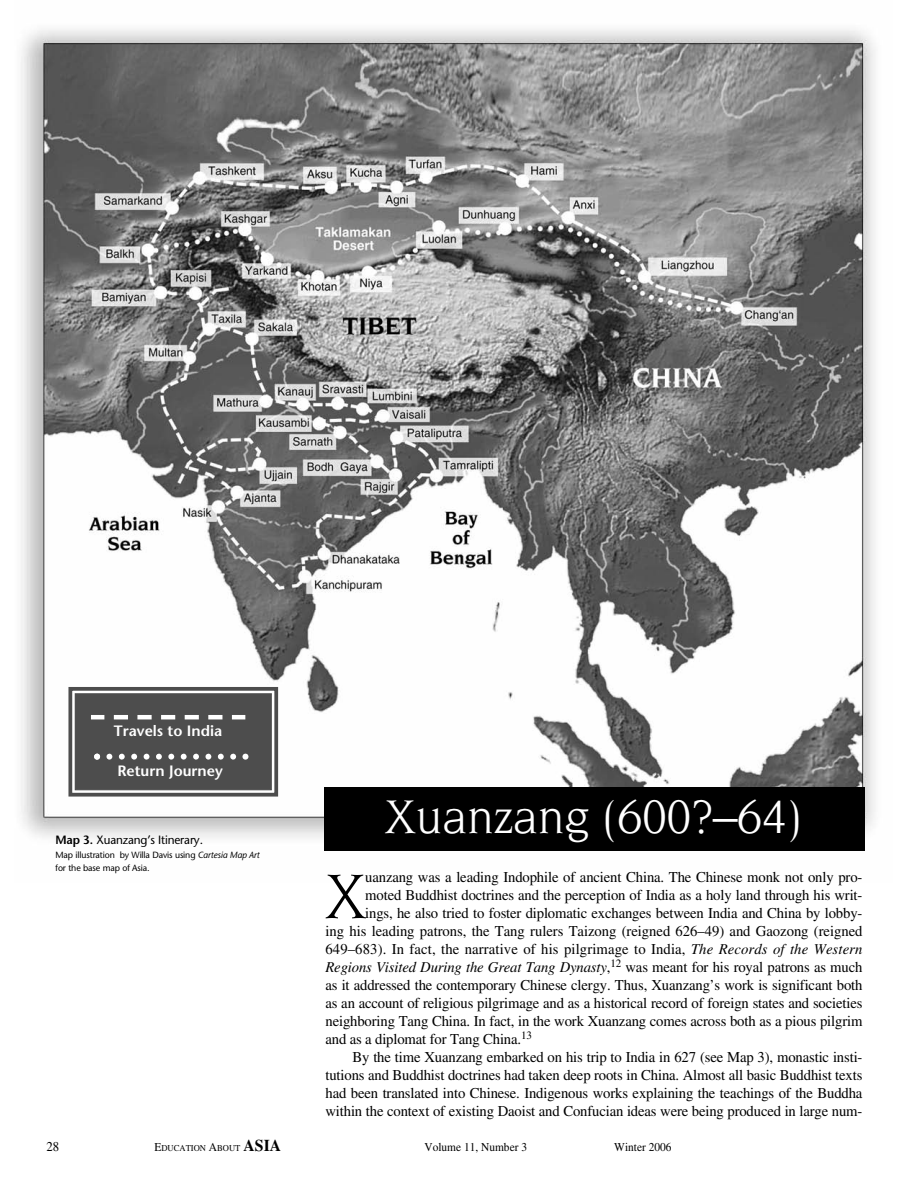
<style>
.page{position:relative;width:918px;height:1188px;background:#fff}
.page>*{position:absolute;margin:0;border:0;box-sizing:border-box;transform-origin:0 0}
.t1{font:67.8px "Novarese";color:#000}
.t2{font:51px "Novarese";letter-spacing:-.01em;color:#fff}
.t3{font:15px/18px "EAA Times";letter-spacing:-.01em;color:#000;text-align:justify}
.t4{font:15px "EAA Times Italic TT";letter-spacing:-.01em;color:#000}
.t5{font:600 15px "Stone Sans";color:#fff}
.t6{font:13.5px "EAA Times";color:#000;scale:.95 1}
.t7{font:12px "EAA Times";color:#000;scale:.95 1}
.t8{font:12px "Stone Sans";letter-spacing:-.01em;color:#000}
.t9{font:9px/13.5px "Stone Sans";letter-spacing:-.01em;color:#000}
.t10{font:9px "EAA Times";color:#000;scale:.95 1}
.s1{font-weight:600}
.s2{font-style:italic}
.s3{font-family:"EAA Times Italic TT"}
.s4{font-family:"EAA Times"}
.s5{font-size:12px}
.s6{font-family:"EAA Times Bold TT";font-size:16.5px}
</style>
<div class="page">
<img style="left:21px;top:29px;width:854px;height:822px">
<div style="left:324px;top:787px;width:540px;height:64px;background:#000"></div>
<div style="left:73px;top:687px;width:204px;height:109px;background:linear-gradient(to right,#fff,#fff)"></div>
<div style="left:76px;top:694px;width:195px;height:95px;background:#4d4d4d"></div>
<div style="left:68px;top:687px;width:210px;height:110px;border:4px solid #4d4d4d"></div>
<div style="left:75px;top:693px;width:197px;height:97px;border:1px solid #4d4d4d"></div>
<svg style="left:104px;top:715px;width:128px;height:4px"></svg>
<hr style="left:91px;top:715px;width:13px;height:4px;background:#fff">
<hr style="left:232px;top:715px;width:13px;height:4px;background:#fff">
<svg style="left:94px;top:754px;width:154px;height:6px"></svg>
<p class="t5" style="left:114px;top:725px;width:110px">Travels to India</p>
<p class="t5" style="left:117px;top:765px;width:107px">Return Journey</p>
<p class="t8" style="left:56px;top:836px;width:149px"><span class="s1">Map 3.</span> Xuanzang’s Itinerary.</p>
<p class="t9" style="left:56px;top:849px;width:206px">Map illustration by Willa Davis using <span class="s2">Cartesia Map Art </span>for the base map of Asia.</p>
<h2 class="t2" style="left:385px;top:796px;width:419px">Xuanzang (600?–64)</h2>
<p class="t3" style="left:325px;top:868px;width:539px;text-align:right">uanzang was a leading Indophile of ancient China. The Chinese monk not only pro&shy;moted Buddhist doctrines and the perception of India as a holy land through his writ-<br>ings, he also tried to foster diplomatic exchanges between India and China by lobby-<br>ing his leading patrons, the Tang rulers Taizong (reigned 626–49) and Gaozong (reigned 649–683). In fact, the narrative of his pilgrimage to India, <span class="s3">The Records of the Western</span></p>
<p class="t4" style="left:325px;top:959px;width:539px">Regions Visited During the Great Tang Dynasty<span class="s4">,</span><sup>12</sup> <span class="s4">was meant for his royal patrons as much</span></p>
<p class="t3" style="left:325px;top:976px;width:539px">as it addressed the contemporary Chinese clergy. Thus, Xuanzang’s work is significant both as an account of religious pilgrimage and as a historical record of foreign states and societies neighboring Tang China. In fact, in the work Xuanzang comes across both as a pious pilgrim and as a diplomat for Tang China.<sup>13</sup></p>
<p class="t3" style="left:325px;top:1048px;width:539px;text-indent:27px">By the time Xuanzang embarked on his trip to India in 627 (see Map 3), monastic insti&shy;tutions and Buddhist doctrines had taken deep roots in China. Almost all basic Buddhist texts had been translated into Chinese. Indigenous works explaining the teachings of the Buddha within the context of existing Daoist and Confucian ideas were being produced in large num-</p>
<h1 class="t1" style="left:326px;top:869px;width:42px">X</h1>
<p class="t6" style="left:46px;top:1139px;width:15px">28</p>
<p class="t10" style="left:154px;top:1143px;width:135px"><span class="s5">E</span>DUCATION <span class="s5">A</span>BOUT <span class="s6">ASIA</span></p>
<p class="t7" style="left:424px;top:1140px;width:109px">Volume 11, Number 3</p>
<p class="t7" style="left:614px;top:1140px;width:62px">Winter 2006</p>
</div>
